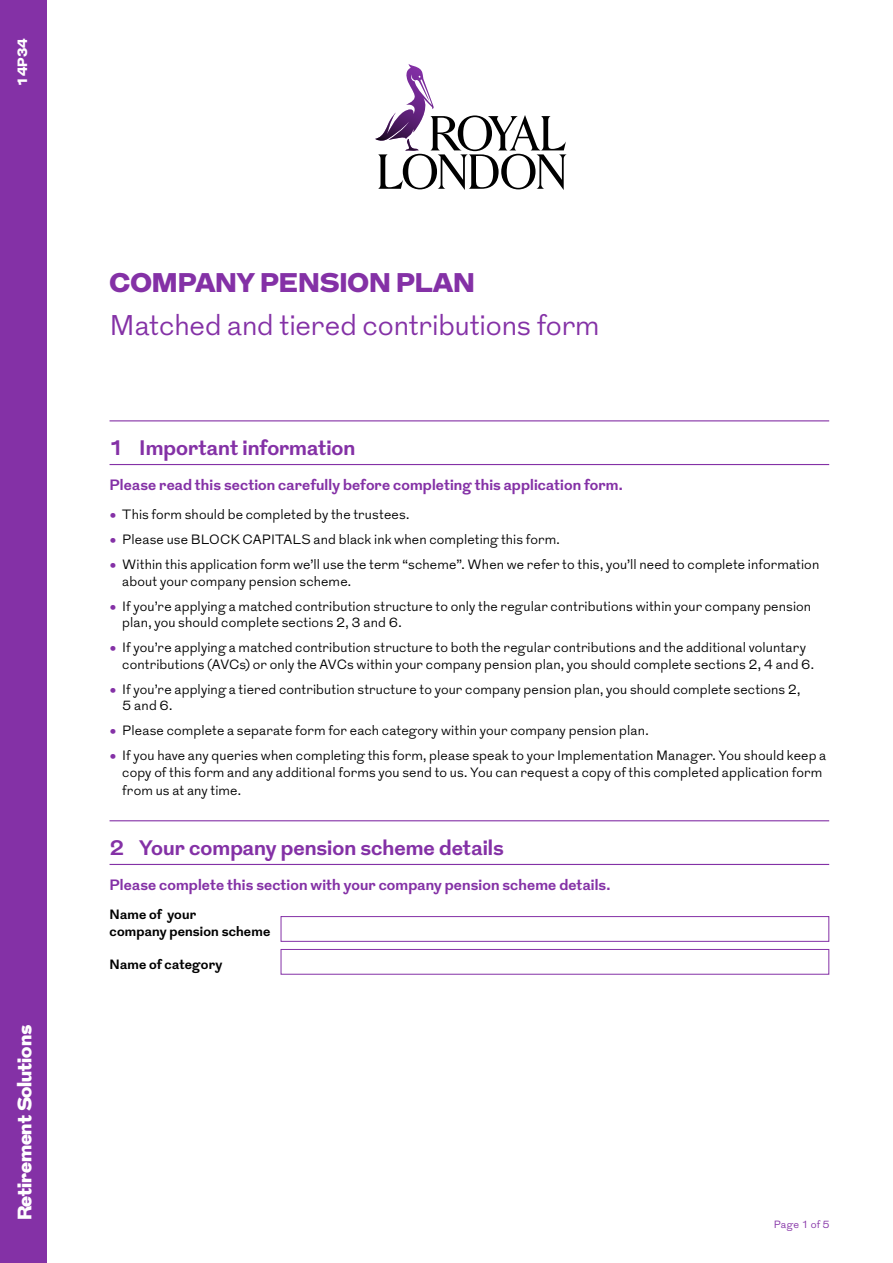
<style>
.page{position:relative;width:893px;height:1263px;background:#fff}
.page>*{position:absolute;margin:0;border:0;box-sizing:border-box;transform-origin:0 0}
.t1{font:300 28.5px "Grot";letter-spacing:-.005em;color:#8431a6}
.t2{font:900 27px "Grot";color:#8431a6}
.t3{font:700 21px "Grot";color:#8431a6}
.t4{font:900 19.5px "Grot";color:#fff}
.t5{font:700 15px "Grot";letter-spacing:.01em;color:#8431a6}
.t6{font:300 13.5px/16.5px "Grot";letter-spacing:.01em;color:#000}
.t7{font:700 13.5px/16.5px "Grot";letter-spacing:.01em;color:#000}
.t8{font:900 13.5px "Grot";color:#fff}
.t9{font:300 10.5px "Grot";letter-spacing:.025em;color:#8431a6}
.s1{font-family:"Adobe Caslon Pro";font-weight:400;font-size:21px;color:#8431a6}
</style>
<div class="page">
<div style="left:0;top:0;width:47px;height:1263px;background:#8431a6"></div>
<hr style="left:110px;top:420px;width:719px;height:1px;background:#8431a6">
<hr style="left:110px;top:464px;width:719px;height:1px;background:#8431a6">
<hr style="left:110px;top:820px;width:719px;height:1px;background:#8431a6">
<hr style="left:110px;top:864px;width:719px;height:1px;background:#8431a6">
<div style="left:281px;top:916px;width:548px;height:26px;border:1px solid #8431a6"></div>
<div style="left:281px;top:949px;width:548px;height:25px;border:1px solid #8431a6"></div>
<svg style="left:375px;top:64px;width:192px;height:126px"></svg>
<p class="t8" style="left:13px;top:86px;width:49px;rotate:-90deg">14P34</p>
<h3 class="t4" style="left:11px;top:1220px;width:197px;rotate:-90deg">Retirement Solutions</h3>
<h2 class="t2" style="left:110px;top:264px;width:367px">COMPANY PENSION PLAN</h2>
<h1 class="t1" style="left:110px;top:307px;width:491px">Matched and tiered contributions form</h1>
<h3 class="t3" style="left:110px;top:434px;width:247px">1 Important information</h3>
<p class="t5" style="left:110px;top:474px;width:515px">Please read this section carefully before completing this application form.</p>
<p class="t6" style="left:110px;top:507px;width:301px"><span class="s1">•</span> This form should be completed by the trustees.</p>
<p class="t6" style="left:110px;top:532px;width:452px"><span class="s1">•</span> Please use BLOCK CAPITALS and black ink when completing this form.</p>
<p class="t6" style="left:122px;top:557px;width:698px;text-indent:-13px"><span class="s1">•</span> Within this application form we’ll use the term “scheme”. When we refer to this, you’ll need to complete information about your company pension scheme.</p>
<p class="t6" style="left:122px;top:598px;width:690px;text-indent:-13px"><span class="s1">•</span> If you’re applying a matched contribution structure to only the regular contributions within your company pension plan, you should complete sections 2, 3 and 6.</p>
<p class="t6" style="left:122px;top:640px;width:693px;text-indent:-13px"><span class="s1">•</span> If you’re applying a matched contribution structure to both the regular contributions and the additional voluntary contributions (AVCs) or only the AVCs within your company pension plan, you should complete sections 2, 4 and 6.</p>
<p class="t6" style="left:122px;top:681px;width:680px;text-indent:-13px"><span class="s1">•</span> If you’re applying a tiered contribution structure to your company pension plan, you should complete sections 2,<br>5 and 6.</p>
<p class="t6" style="left:110px;top:723px;width:541px"><span class="s1">•</span> Please complete a separate form for each category within your company pension plan.</p>
<p class="t6" style="left:110px;top:748px;width:718px;text-align:right"><span class="s1">•</span> If you have any queries when completing this form, please speak to your Implementation Manager. You should keep a copy of this form and any additional forms you send to us. You can request a copy of this completed application form</p>
<p class="t6" style="left:122px;top:782px;width:120px">from us at any time.</p>
<h3 class="t3" style="left:110px;top:833px;width:396px">2 Your company pension scheme details</h3>
<p class="t5" style="left:110px;top:874px;width:502px">Please complete this section with your company pension scheme details.</p>
<p class="t7" style="left:110px;top:907px;width:162px">Name of your<br>company pension scheme</p>
<p class="t7" style="left:110px;top:956px;width:114px">Name of category</p>
<p class="t9" style="left:774px;top:1218px;width:57px">Page 1 of 5</p>
</div>
